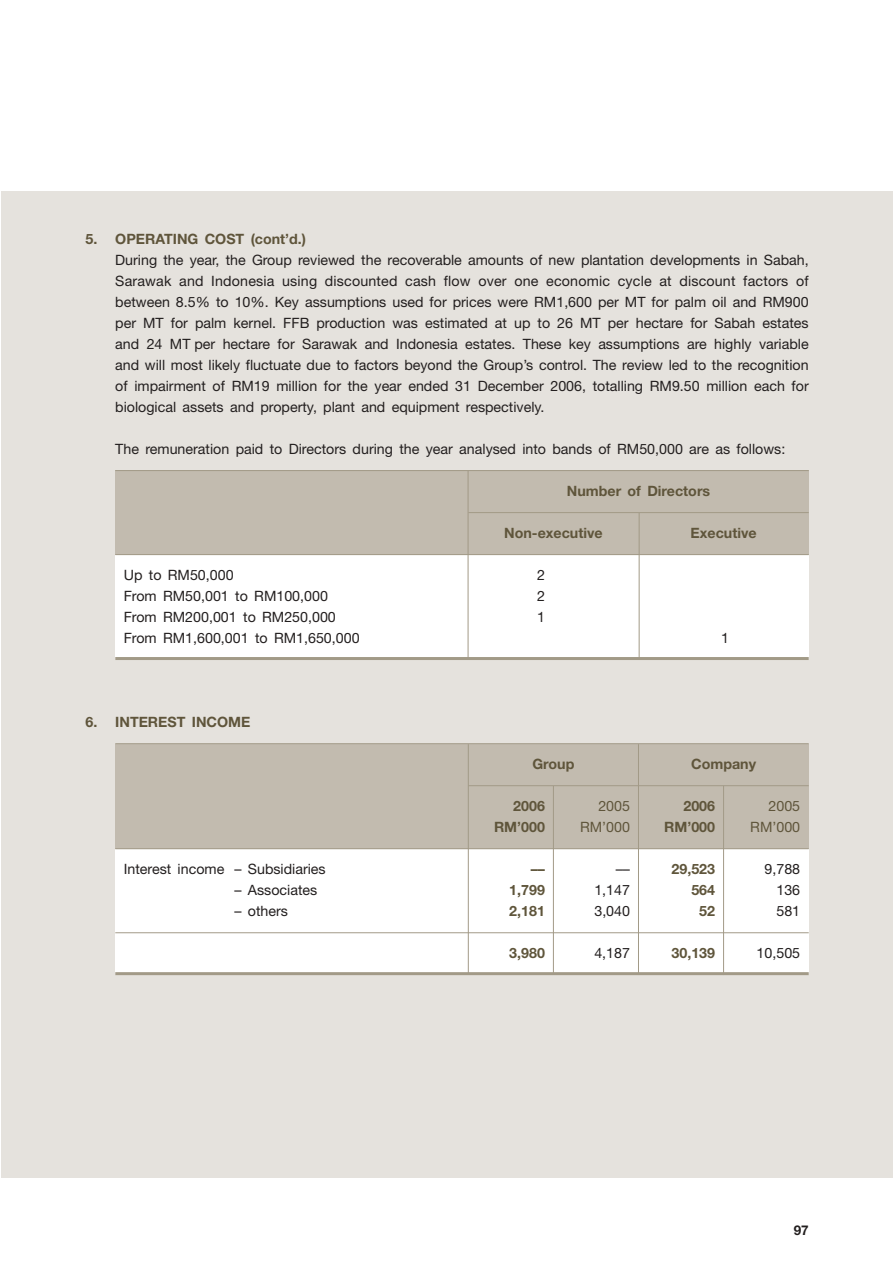
<style>
.page{position:relative;width:893px;height:1262px;background:#fff}
.page>*{position:absolute;margin:0;border:0;box-sizing:border-box;transform-origin:0 0}
.t1{font:14.25px/21px "Helvetica Neue";color:#231f1f;text-align:justify}
.t2{font:700 14.25px "Helvetica Neue";color:#5f553b}
.t3{font:14.25px "Helvetica Neue";color:#5f553b}
.t4{font:700 13.5px "Helvetica Neue";color:#231f1f}
</style>
<div class="page">
<div style="left:1px;top:191px;width:891px;height:987px;background:#e5e2dd"></div>
<div style="left:115px;top:471px;width:693px;height:85px;background:#c2bbaf"></div>
<div style="left:115px;top:555px;width:693px;height:104px;background:#fff"></div>
<div style="left:115px;top:744px;width:693px;height:104px;background:#c2bbaf"></div>
<div style="left:115px;top:849px;width:693px;height:125px;background:#fff"></div>
<hr style="left:723px;top:785px;width:1px;height:190px;background:#a29a87">
<hr style="left:638px;top:744px;width:1px;height:231px;background:#a29a87">
<hr style="left:553px;top:786px;width:1px;height:188px;background:#a29a87">
<hr style="left:468px;top:744px;width:1px;height:230px;background:#a29a87">
<hr style="left:638px;top:513px;width:1px;height:146px;background:#a29a87">
<hr style="left:467px;top:471px;width:1px;height:188px;background:#a29a87">
<hr style="left:115px;top:470px;width:693px;height:1px;background:#a29a87">
<hr style="left:468px;top:512px;width:340px;height:1px;background:#a29a87">
<hr style="left:115px;top:554px;width:693px;height:1px;background:#a29a87">
<hr style="left:115px;top:657px;width:693px;height:3px;background:#a29a87">
<hr style="left:115px;top:743px;width:693px;height:1px;background:#a29a87">
<hr style="left:468px;top:785px;width:340px;height:1px;background:#a29a87">
<hr style="left:115px;top:848px;width:693px;height:1px;background:#a29a87">
<hr style="left:115px;top:932px;width:693px;height:1px;background:#a29a87">
<hr style="left:115px;top:972px;width:693px;height:3px;background:#a29a87">
<p class="t2" style="left:85px;top:234px;width:222px">5. OPERATING COST (cont’d.)</p>
<p class="t1" style="left:115px;top:251px;width:695px">During the year, the Group reviewed the recoverable amounts of new plantation developments in Sabah, Sarawak and Indonesia using discounted cash flow over one economic cycle at discount factors of between 8.5% to 10%. Key assumptions used for prices were RM1,600 per MT for palm oil and RM900 per MT for palm kernel. FFB production was estimated at up to 26 MT per hectare for Sabah estates and 24 MT per hectare for Sarawak and Indonesia estates. These key assumptions are highly variable and will most likely fluctuate due to factors beyond the Group’s control. The review led to the recognition of impairment of RM19 million for the year ended 31 December 2006, totalling RM9.50 million each for biological assets and property, plant and equipment respectively.</p>
<p class="t1" style="left:115px;top:440px;width:671px">The remuneration paid to Directors during the year analysed into bands of RM50,000 are as follows:</p>
<p class="t2" style="left:567px;top:486px;width:145px">Number of Directors</p>
<p class="t2" style="left:504px;top:528px;width:100px">Non-executive</p>
<p class="t2" style="left:690px;top:528px;width:67px">Executive</p>
<p class="t1" style="left:124px;top:566px;width:111px">Up to RM50,000</p>
<p class="t1" style="left:537px;top:566px;width:9px">2</p>
<p class="t1" style="left:124px;top:587px;width:206px">From RM50,001 to RM100,000</p>
<p class="t1" style="left:537px;top:587px;width:9px">2</p>
<p class="t1" style="left:124px;top:608px;width:213px">From RM200,001 to RM250,000</p>
<p class="t1" style="left:537px;top:608px;width:9px">1</p>
<p class="t1" style="left:124px;top:629px;width:237px">From RM1,600,001 to RM1,650,000</p>
<p class="t1" style="left:721px;top:629px;width:9px">1</p>
<p class="t2" style="left:85px;top:717px;width:166px">6. INTEREST INCOME</p>
<p class="t2" style="left:532px;top:759px;width:43px">Group</p>
<p class="t2" style="left:691px;top:759px;width:66px">Company</p>
<p class="t2" style="left:513px;top:801px;width:33px">2006</p>
<p class="t3" style="left:598px;top:801px;width:33px">2005</p>
<p class="t2" style="left:683px;top:801px;width:33px">2006</p>
<p class="t3" style="left:768px;top:801px;width:33px">2005</p>
<p class="t2" style="left:494px;top:822px;width:52px">RM’000</p>
<p class="t3" style="left:580px;top:822px;width:51px">RM’000</p>
<p class="t2" style="left:664px;top:822px;width:52px">RM’000</p>
<p class="t3" style="left:750px;top:822px;width:51px">RM’000</p>
<p class="t1" style="left:124px;top:860px;width:203px">Interest income – Subsidiaries</p>
<p class="t2" style="left:530px;top:864px;width:16px">––</p>
<p class="t1" style="left:615px;top:860px;width:16px">––</p>
<p class="t2" style="left:671px;top:864px;width:45px">29,523</p>
<p class="t1" style="left:764px;top:860px;width:37px">9,788</p>
<p class="t1" style="left:234px;top:881px;width:84px">– Associates</p>
<p class="t2" style="left:509px;top:885px;width:37px">1,799</p>
<p class="t1" style="left:594px;top:881px;width:37px">1,147</p>
<p class="t2" style="left:691px;top:885px;width:25px">564</p>
<p class="t1" style="left:776px;top:881px;width:25px">136</p>
<p class="t1" style="left:234px;top:902px;width:55px">– others</p>
<p class="t2" style="left:509px;top:906px;width:37px">2,181</p>
<p class="t1" style="left:594px;top:902px;width:37px">3,040</p>
<p class="t2" style="left:699px;top:906px;width:17px">52</p>
<p class="t1" style="left:776px;top:902px;width:25px">581</p>
<p class="t2" style="left:509px;top:948px;width:37px">3,980</p>
<p class="t1" style="left:594px;top:944px;width:37px">4,187</p>
<p class="t2" style="left:671px;top:948px;width:45px">30,139</p>
<p class="t1" style="left:756px;top:944px;width:45px">10,505</p>
<p class="t4" style="left:793px;top:1225px;width:17px">97</p>
</div>
